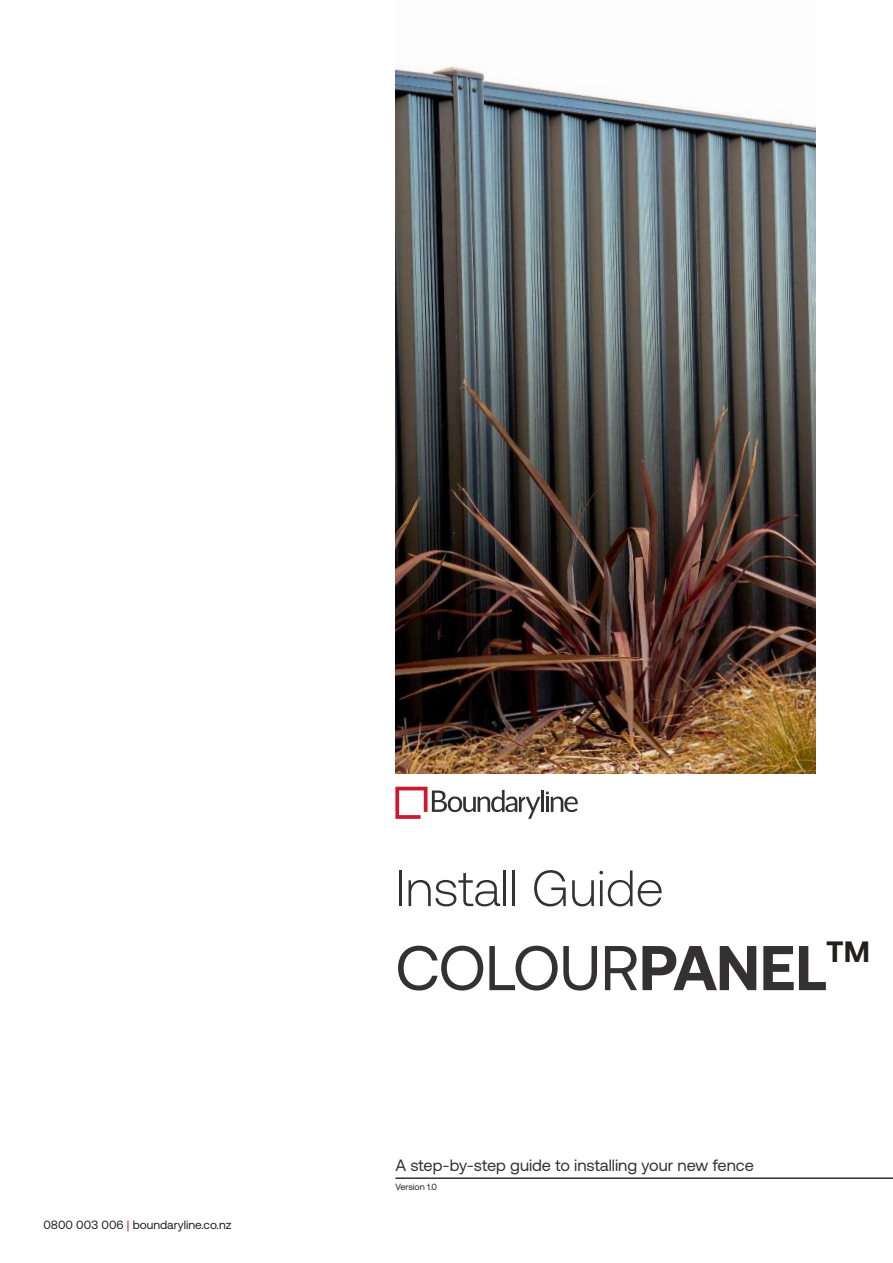
<style>
.page{position:relative;width:893px;height:1263px;background:#fff}
.page>*{position:absolute;margin:0;border:0;box-sizing:border-box;transform-origin:0 0}
.t1{font:63px "Aeonik";letter-spacing:-.015em;color:#333132}
.t2{font:300 51px "Aeonik";color:#333132}
.t3{font:700 29.4px "Aeonik";color:#221f1f}
.t4{font:16.35px "Aeonik";color:#333132}
.t5{font:12px "Aeonik";color:#221f1f}
.t6{font:9px "Aeonik";color:#221f1f}
.s1{color:#ce1a30}
.s2{font-weight:700}
</style>
<div class="page">
<img style="left:395px;top:65px;width:420px;height:709px">
<hr style="left:541px;top:790px;width:3px;height:22px;background:#323032">
<svg style="left:546px;top:792px;width:32px;height:20px"></svg>
<svg style="left:395px;top:787px;width:145px;height:32px"></svg>
<hr style="left:395px;top:1177px;width:498px;height:2px;background:#333132">
<p class="t5" style="left:43px;top:1221px;width:190px">0800 003 006 <span class="s1">|</span> boundaryline.co.nz</p>
<h2 class="t2" style="left:395px;top:869px;width:270px">Install Guide</h2>
<h1 class="t1" style="left:395px;top:945px;width:433px">COLOUR<span class="s2">PANEL</span></h1>
<h3 class="t3" style="left:826px;top:941px;width:45px">TM</h3>
<p class="t4" style="left:395px;top:1159px;width:360px">A step-by-step guide to installing your new fence</p>
<p class="t6" style="left:395px;top:1184px;width:43px">Version 1.0</p>
</div>
